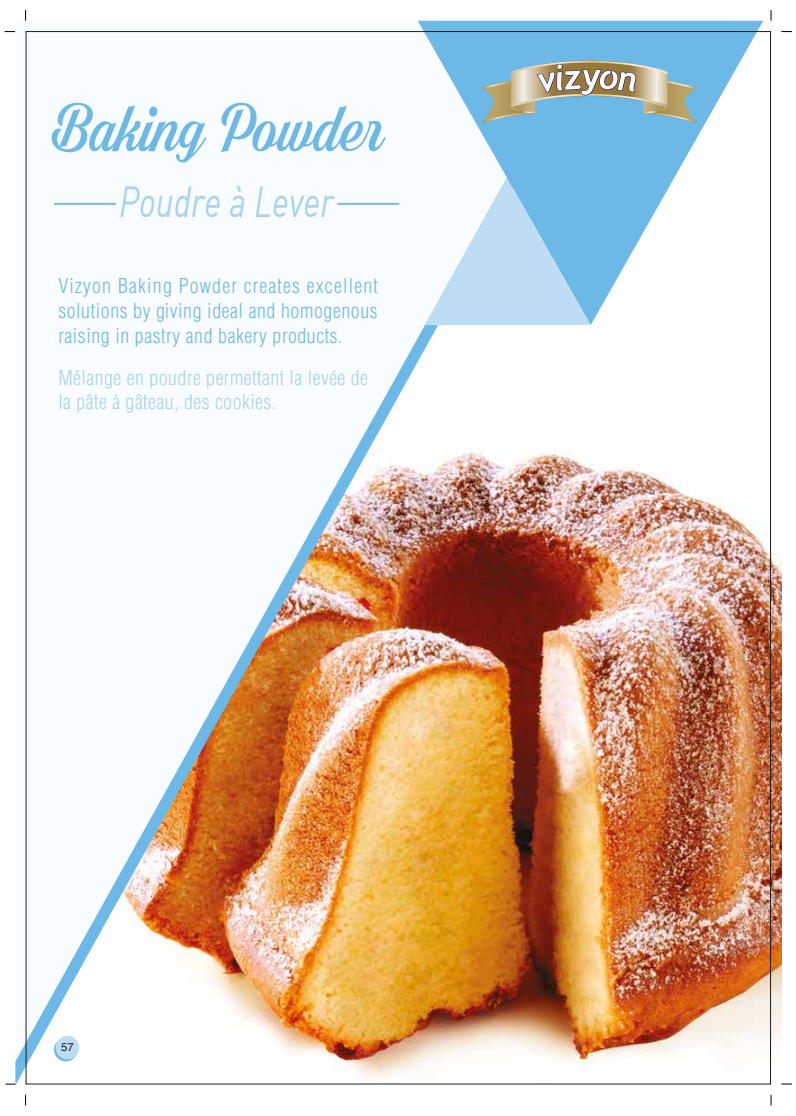
<style>
.page{position:relative;width:796px;height:1116px;background:#fff}
.page>*{position:absolute;margin:0;border:0;box-sizing:border-box;transform-origin:0 0}
.t1{font:75px "Shaded Larch PERSONALUSEONLY";color:#6cb8e7;scale:.79 1}
.t2{font:italic 42.5px "DIN";color:#a9d1f1;scale:.79 1}
.t3{font:20px/24.8px "Helvetica Condensed Light Tr";letter-spacing:.03em;color:#6cb8e7;text-align:justify}
.t4{font:20px/24.8px "Helvetica Condensed Light Tr";letter-spacing:.025em;color:#a9d1f1}
.t5{font:11.25px "Helvetica";color:#1d1d1b}
</style>
<div class="page">
<img style="left:602px;top:21px;width:179px;height:1064px">
<img style="left:15px;top:31px;width:583px;height:1054px">
<svg style="left:417px;top:21px;width:345px;height:304px"></svg>
<svg style="left:424px;top:178px;width:166px;height:147px"></svg>
<svg style="left:481px;top:60px;width:215px;height:64px"></svg>
<hr style="left:54px;top:203px;width:62px;height:2px;background:#6cb8e7">
<hr style="left:337px;top:203px;width:62px;height:2px;background:#6cb8e7">
<svg style="left:54px;top:1037px;width:24px;height:24px"></svg>
<div style="left:56px;top:1035px;width:23px;height:24px;background:#bfdcf5;border-radius:50%"></div>
<h1 class="t1" style="left:51px;top:85px;width:423px">Baking Powder</h1>
<h2 class="t2" style="left:119px;top:175px;width:273px">Poudre à Lever</h2>
<p class="t3" style="left:58px;top:273px;width:321px">Vizyon Baking Powder creates excellent solutions by giving ideal and homogenous raising in pastry and bakery products.</p>
<p class="t4" style="left:58px;top:365px;width:311px">Mélange en poudre permettant la levée de la pâte à gâteau, des cookies.</p>
<p class="t5" style="left:61px;top:1038px;width:14px">57</p>
</div>
